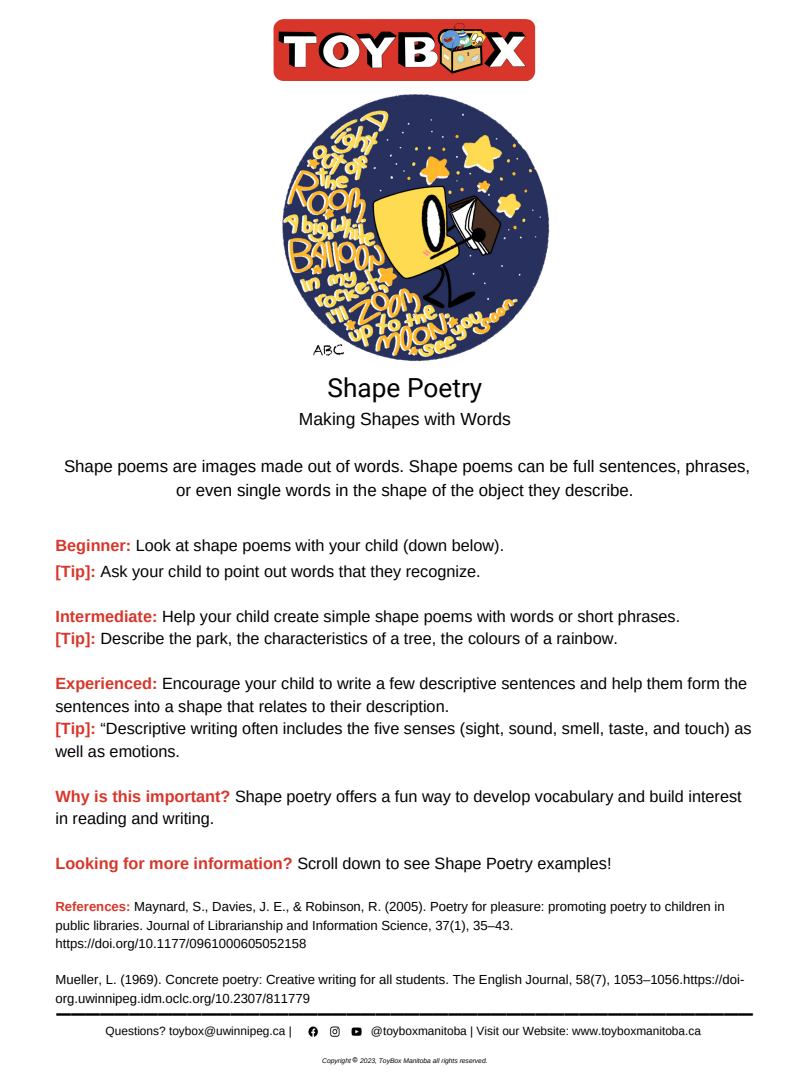
<style>
.page{position:relative;width:810px;height:1080px;background:#fff}
.page>*{position:absolute;margin:0;border:0;box-sizing:border-box;transform-origin:0 0}
.t1{font:33.75px "Canva Sans";color:#000}
.t2{font:26.25px "Roboto";color:#000}
.t3{font:17.5px "Arimo";color:#000}
.t4{font:16.88px/23.4px "Arimo";color:#000;text-align:center}
.t5{font:16.25px/22.5px "Arimo";color:#000}
.t6{font:13.12px/18.2px "Arimo";color:#000}
.t7{font:11.88px "Arimo";color:#000}
.t8{font:italic 6.69px "Arimo";color:#000}
.s1{font-weight:700;color:#d7362a}
</style>
<div class="page">
<img style="left:274px;top:19px;width:262px;height:62px">
<img style="left:308px;top:1026px;width:54px;height:11px">
<svg style="left:352px;top:1057px;width:6px;height:6px"></svg>
<img style="left:282px;top:94px;width:268px;height:268px">
<h2 class="t2" style="left:328px;top:373px;width:156px">Shape Poetry</h2>
<p class="t3" style="left:299px;top:409px;width:214px">Making Shapes with Words</p>
<p class="t4" style="left:64px;top:455px;width:688px">Shape poems are images made out of words. Shape poems can be full sentences, phrases, or even single words in the shape of the object they describe.</p>
<p class="t5" style="left:55px;top:532px;width:450px;line-height:25.8px"><span class="s1">Beginner:</span> Look at shape poems with your child (down below). <span class="s1">[Tip]:</span> Ask your child to point out words that they recognize.</p>
<p class="t5" style="left:55px;top:605px;width:626px"><span class="s1">Intermediate:</span> Help your child create simple shape poems with words or short phrases. <span class="s1">[Tip]:</span> Describe the park, the characteristics of a tree, the colours of a rainbow.</p>
<p class="t5" style="left:55px;top:672px;width:698px"><span class="s1">Experienced:</span> Encourage your child to write a few descriptive sentences and help them form the sentences into a shape that relates to their description.<br><span class="s1">[Tip]:</span> “Descriptive writing often includes the five senses (sight, sound, smell, taste, and touch) as well as emotions.</p>
<p class="t5" style="left:55px;top:785px;width:688px"><span class="s1">Why is this important?</span> Shape poetry offers a fun way to develop vocabulary and build interest in reading and writing.</p>
<p class="t5" style="left:55px;top:852px;width:558px"><span class="s1">Looking for more information?</span> Scroll down to see Shape Poetry examples!</p>
<p class="t6" style="left:55px;top:898px;width:671px"><span class="s1">References:</span> Maynard, S., Davies, J. E., &amp; Robinson, R. (2005). Poetry for pleasure: promoting poetry to children in public libraries. Journal of Librarianship and Information Science, 37(1), 35–43. https://doi.org/10.1177/0961000605052158</p>
<p class="t6" style="left:55px;top:971px;width:690px">Mueller, L. (1969). Concrete poetry: Creative writing for all students. The English Journal, 58(7), 1053–1056.https://doi&shy;org.uwinnipeg.idm.oclc.org/10.2307/811779</p>
<h1 class="t1" style="left:57px;top:976px;width:698px">________________________________________________</h1>
<p class="t7" style="left:106px;top:1024px;width:188px">Questions? toybox@uwinnipeg.ca |</p>
<p class="t7" style="left:371px;top:1024px;width:332px">@toyboxmanitoba | Visit our Website: www.toyboxmanitoba.ca</p>
<p class="t8" style="left:322px;top:1057px;width:30px">Copyright</p>
<p class="t8" style="left:360px;top:1057px;width:129px">2023, ToyBox Manitoba all rights reserved.</p>
</div>
